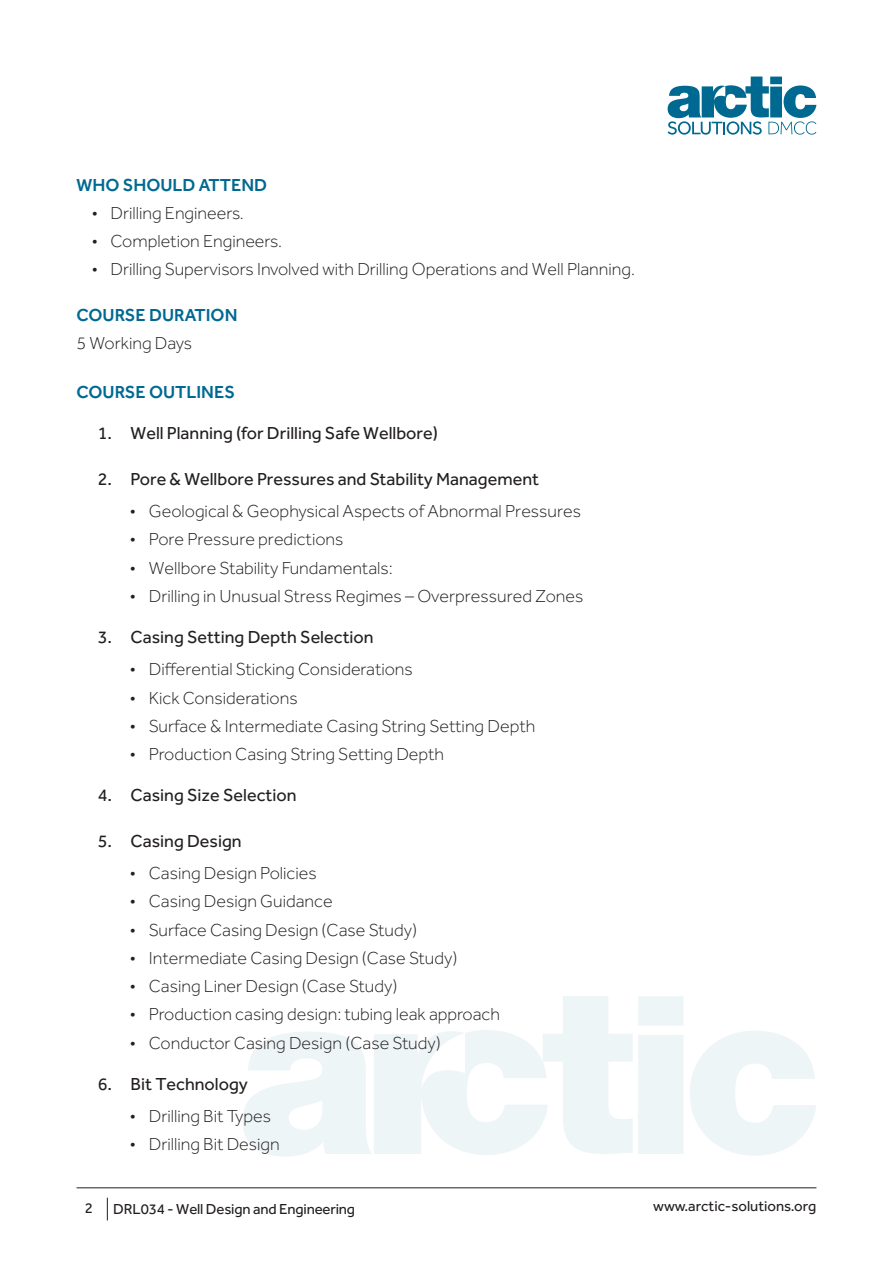
<style>
.page{position:relative;width:893px;height:1263px;background:#fff}
.page>*{position:absolute;margin:0;border:0;box-sizing:border-box;transform-origin:0 0}
.Normal_-_Course_Outl{font:300 18px "Effra";color:#231f20}
.t1{font:18px "Effra";color:#231f20}
.Heading_-_Course_Out{font:500 18px "Effra";color:#006991}
.t2{font:15px "Effra";letter-spacing:-.01em;color:#231f20}
</style>
<div class="page">
<hr style="left:77px;top:1187px;width:739px;height:1px;background:#231f20">
<svg style="left:107px;top:1198px;width:1px;height:22px"></svg>
<svg style="left:668px;top:77px;width:148px;height:58px"></svg>
<svg style="left:690px;top:1031px;width:126px;height:125px"></svg>
<svg style="left:243px;top:996px;width:440px;height:161px"></svg>
<p class="Heading_-_Course_Out" style="left:77px;top:174px;width:192px">WHO SHOULD ATTEND</p>
<p class="Normal_-_Course_Outl" style="left:92px;top:203px;width:154px">• Drilling Engineers.</p>
<p class="Normal_-_Course_Outl" style="left:92px;top:231px;width:192px">• Completion Engineers.</p>
<p class="Normal_-_Course_Outl" style="left:92px;top:259px;width:545px">• Drilling Supervisors Involved with Drilling Operations and Well Planning.</p>
<p class="Heading_-_Course_Out" style="left:77px;top:304px;width:162px">COURSE DURATION</p>
<p class="Normal_-_Course_Outl" style="left:77px;top:333px;width:117px">5 Working Days</p>
<p class="Heading_-_Course_Out" style="left:77px;top:382px;width:160px">COURSE OUTLINES</p>
<p class="t1" style="left:98px;top:423px;width:342px">1. Well Planning (for Drilling Safe Wellbore)</p>
<p class="t1" style="left:98px;top:468px;width:443px">2. Pore &amp; Wellbore Pressures and Stability Management</p>
<p class="Normal_-_Course_Outl" style="left:130px;top:501px;width:453px">• Geological &amp; Geophysical Aspects of Abnormal Pressures</p>
<p class="Normal_-_Course_Outl" style="left:130px;top:529px;width:215px">• Pore Pressure predictions</p>
<p class="Normal_-_Course_Outl" style="left:130px;top:558px;width:264px">• Wellbore Stability Fundamentals:</p>
<p class="Normal_-_Course_Outl" style="left:130px;top:586px;width:455px">• Drilling in Unusual Stress Regimes – Overpressured Zones</p>
<p class="t1" style="left:98px;top:626px;width:277px">3. Casing Setting Depth Selection</p>
<p class="Normal_-_Course_Outl" style="left:130px;top:659px;width:284px">• Differential Sticking Considerations</p>
<p class="Normal_-_Course_Outl" style="left:130px;top:688px;width:169px">• Kick Considerations</p>
<p class="Normal_-_Course_Outl" style="left:130px;top:716px;width:407px">• Surface &amp; Intermediate Casing String Setting Depth</p>
<p class="Normal_-_Course_Outl" style="left:130px;top:744px;width:316px">• Production Casing String Setting Depth</p>
<p class="t1" style="left:98px;top:785px;width:200px">4. Casing Size Selection</p>
<p class="t1" style="left:98px;top:830px;width:145px">5. Casing Design</p>
<p class="Normal_-_Course_Outl" style="left:130px;top:863px;width:188px">• Casing Design Policies</p>
<p class="Normal_-_Course_Outl" style="left:130px;top:891px;width:204px">• Casing Design Guidance</p>
<p class="Normal_-_Course_Outl" style="left:130px;top:919px;width:289px">• Surface Casing Design (Case Study)</p>
<p class="Normal_-_Course_Outl" style="left:130px;top:948px;width:329px">• Intermediate Casing Design (Case Study)</p>
<p class="Normal_-_Course_Outl" style="left:130px;top:976px;width:269px">• Casing Liner Design (Case Study)</p>
<p class="Normal_-_Course_Outl" style="left:130px;top:1004px;width:372px">• Production casing design: tubing leak approach</p>
<p class="Normal_-_Course_Outl" style="left:130px;top:1032px;width:312px">• Conductor Casing Design (Case Study)</p>
<p class="t1" style="left:98px;top:1073px;width:152px">6. Bit Technology</p>
<p class="Normal_-_Course_Outl" style="left:130px;top:1106px;width:143px">• Drilling Bit Types</p>
<p class="Normal_-_Course_Outl" style="left:130px;top:1134px;width:151px">• Drilling Bit Design</p>
<p class="t2" style="left:85px;top:1199px;width:10px">2</p>
<p class="t2" style="left:113px;top:1200px;width:243px">DRL034 - Well Design and Engineering</p>
<p class="t2" style="left:653px;top:1198px;width:165px">www.arctic-solutions.org</p>
</div>
